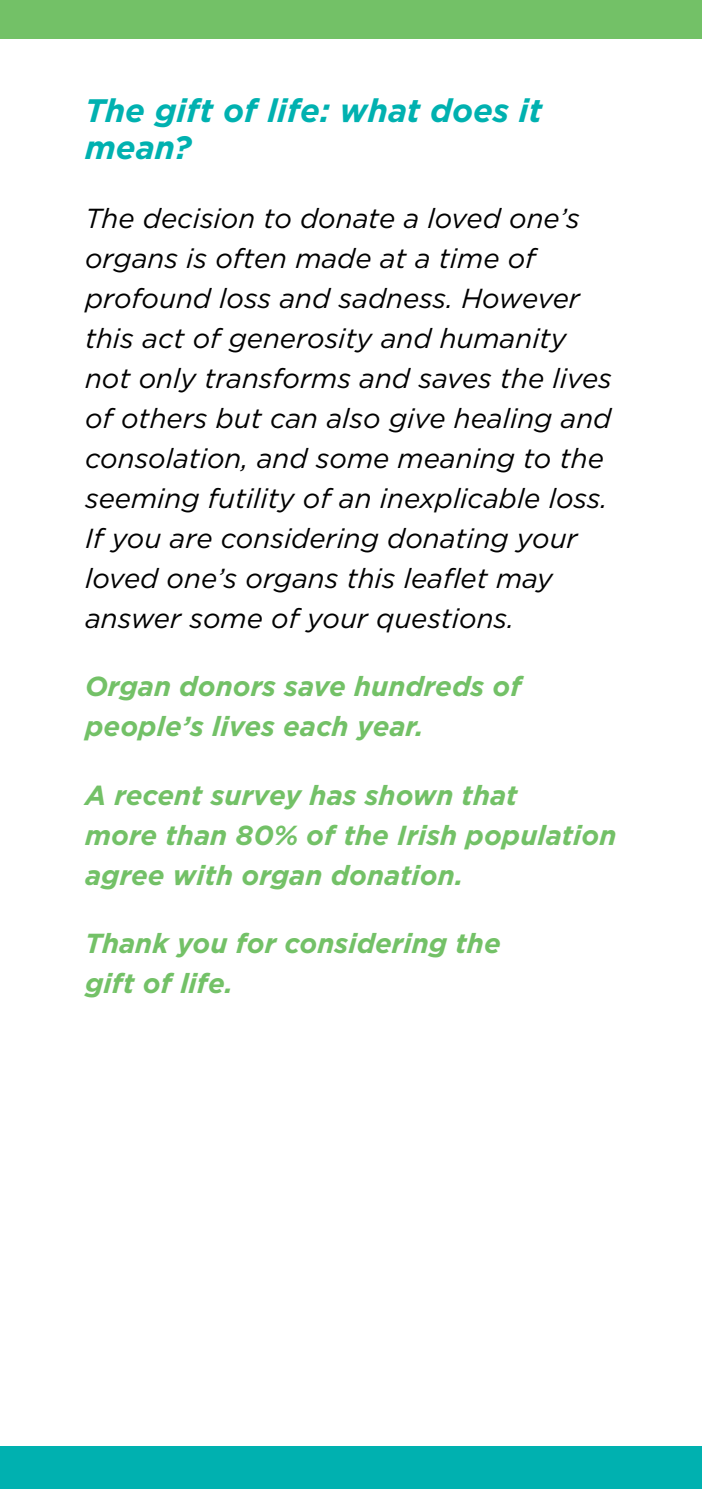
<style>
.page{position:relative;width:702px;height:1489px;background:#fff}
.page>*{position:absolute;margin:0;border:0;box-sizing:border-box;transform-origin:0 0}
.t1{font:italic 700 32.5px/37.5px "Gotham";color:#00b1b0}
.t2{font:italic 27.5px/40px "Gotham";color:#000}
.t3{font:italic 700 27.5px/40px "Gotham";color:#73c167}
</style>
<div class="page">
<div style="left:0;top:1446px;width:702px;height:42px;background:#00b1b0"></div>
<div style="left:0;top:0;width:702px;height:39px;background:#73c167"></div>
<p class="t1" style="left:85px;top:91px;width:458px">The gift of life: what does it mean?</p>
<p class="t2" style="left:85px;top:197px;width:528px">The decision to donate a loved one’s organs is often made at a time of profound loss and sadness. However this act of generosity and humanity not only transforms and saves the lives of others but can also give healing and consolation, and some meaning to the seeming futility of an inexplicable loss.<br>If you are considering donating your loved one’s organs this leaflet may answer some of your questions.</p>
<p class="t3" style="left:85px;top:666px;width:438px">Organ donors save hundreds of people’s lives each year.</p>
<p class="t3" style="left:85px;top:774px;width:533px">A recent survey has shown that<br>more than 80% of the Irish population agree with organ donation.</p>
<p class="t3" style="left:85px;top:923px;width:417px">Thank you for considering the gift of life.</p>
</div>
